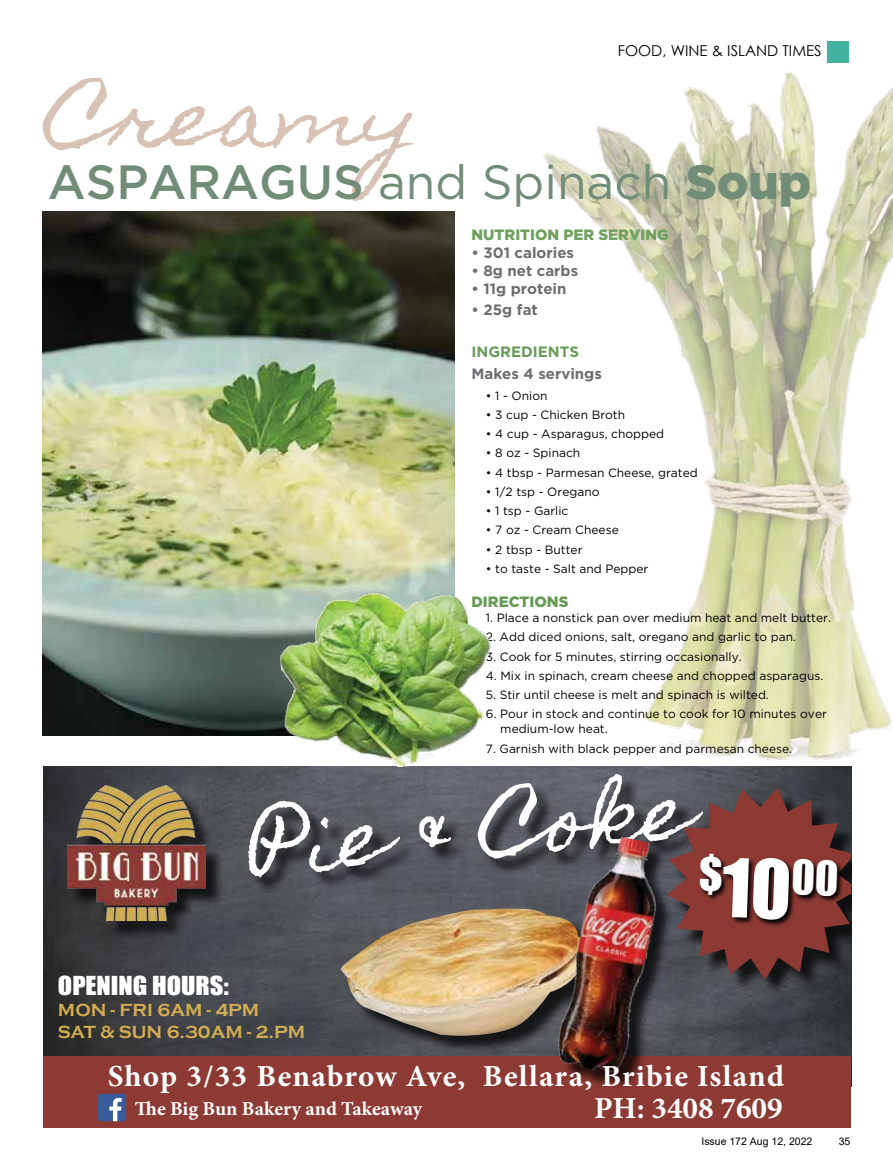
<style>
.page{position:relative;width:893px;height:1170px;background:#fff}
.page>*{position:absolute;margin:0;border:0;box-sizing:border-box;transform-origin:0 0}
.t1{font:75px "Homemade Apple";color:#fff;scale:1.1 1}
.t2{font:75px "Homemade Apple";color:#d7c2b5;scale:1.14 1}
.t3{font:48px "Gotham";color:#718d77}
.t4{font:43.65px "Impact";color:#fff}
.t5{font:700 30.6px "Minion Pro";letter-spacing:.035em;color:#fff}
.t6{font:700 30.6px "Minion Pro";color:#fff}
.t7{font:24px "Impact";color:#fff;scale:1.1 1}
.t8{font:700 19.65px "Minion Pro";color:#fff}
.t9{font:700 18px/21.6px "Copperplate Gothic";color:#d2ad52}
.t10{font:700 15px "Gotham";color:#6d6e71}
.t11{font:15px "Century Gothic";color:#000}
.t12{font:900 15px "Gotham";color:#70a15f}
.t13{font:700 15px "Gotham";color:#679b55}
.t14{font:900 15px "Gotham";color:#679b55}
.t15{font:12px/15px "Gotham";color:#000}
.t16{font:10.5px "Arial";color:#000}
.s1{font-weight:500}
.s2{font-weight:900}
.s3{font-size:75px}
</style>
<div class="page">
<div style="left:828px;top:41px;width:21px;height:21px;background:#43b2a0"></div>
<img style="left:543px;top:72px;width:350px;height:704px">
<img style="left:44px;top:766px;width:807px;height:290px">
<div style="left:70px;top:787px;width:154px;height:152px;background:#000;opacity:.75"></div>
<img style="left:67px;top:785px;width:139px;height:135px">
<div style="left:44px;top:1056px;width:807px;height:71px;background:#8d3a34"></div>
<div style="left:98px;top:1093px;width:28px;height:28px;background:#3a5b99;border-radius:2px"></div>
<svg style="left:109px;top:1097px;width:13px;height:24px"></svg>
<div style="left:251px;top:776px;width:470px;height:119px;background:#000;opacity:.75"></div>
<div style="left:670px;top:791px;width:181px;height:206px;background:#000;opacity:.75"></div>
<svg style="left:667px;top:787px;width:184px;height:192px;background:#643a39"></svg>
<svg style="left:698px;top:852px;width:147px;height:75px;background:#51211e"></svg>
<div style="left:343px;top:910px;width:261px;height:143px;background:#000;opacity:.75"></div>
<img style="left:340px;top:908px;width:209px;height:127px">
<div style="left:562px;top:839px;width:112px;height:251px;background:#000;opacity:.75"></div>
<img style="left:549px;top:831px;width:131px;height:247px">
<img style="left:42px;top:212px;width:412px;height:523px">
<img style="left:281px;top:587px;width:210px;height:179px">
<p class="t11" style="left:618px;top:40px;width:205px">FOOD, WINE &amp; ISLAND TIMES</p>
<h1 class="t2" style="left:48px;top:75px;width:328px">Creamy</h1>
<h2 class="t3" style="left:48px;top:151px;width:765px"><span class="s1">ASPARAGUS</span> and Spinach <span class="s2">Soup</span></h2>
<p class="t12" style="left:471px;top:225px;width:199px">NUTRITION PER SERVING</p>
<p class="t10" style="left:471px;top:243px;width:104px">• 301 calories</p>
<p class="t10" style="left:471px;top:261px;width:108px">• 8g net carbs</p>
<p class="t10" style="left:471px;top:279px;width:96px">• 11g protein</p>
<p class="t10" style="left:471px;top:300px;width:68px">• 25g fat</p>
<p class="t13" style="left:471px;top:342px;width:109px">INGREDIENTS</p>
<p class="t10" style="left:471px;top:363px;width:132px">Makes 4 servings</p>
<p class="t15" style="left:486px;top:387px;width:63px">• 1 - Onion</p>
<p class="t15" style="left:486px;top:407px;width:141px">• 3 cup - Chicken Broth</p>
<p class="t15" style="left:486px;top:426px;width:180px">• 4 cup - Asparagus, chopped</p>
<p class="t15" style="left:486px;top:445px;width:96px">• 8 oz - Spinach</p>
<p class="t15" style="left:486px;top:464px;width:213px">• 4 tbsp - Parmesan Cheese, grated</p>
<p class="t15" style="left:486px;top:484px;width:115px">• 1/2 tsp - Oregano</p>
<p class="t15" style="left:486px;top:503px;width:84px">• 1 tsp - Garlic</p>
<p class="t15" style="left:486px;top:522px;width:134px">• 7 oz - Cream Cheese</p>
<p class="t15" style="left:486px;top:541px;width:98px">• 2 tbsp - Butter</p>
<p class="t15" style="left:486px;top:561px;width:164px">• to taste - Salt and Pepper</p>
<p class="t14" style="left:471px;top:591px;width:98px">DIRECTIONS</p>
<p class="t15" style="left:486px;top:610px;width:347px">1. Place a nonstick pan over medium heat and melt butter.</p>
<p class="t15" style="left:486px;top:629px;width:312px">2. Add diced onions, salt, oregano and garlic to pan.</p>
<p class="t15" style="left:486px;top:648px;width:257px">3. Cook for 5 minutes, stirring occasionally.</p>
<p class="t15" style="left:486px;top:668px;width:339px">4. Mix in spinach, cream cheese and chopped asparagus.</p>
<p class="t15" style="left:486px;top:687px;width:284px">5. Stir until cheese is melt and spinach is wilted.</p>
<p class="t15" style="left:500px;top:706px;width:328px;text-indent:-14px">6. Pour in stock and continue to cook for 10 minutes over medium-low heat.</p>
<p class="t15" style="left:486px;top:740px;width:308px">7. Garnish with black pepper and parmesan cheese.</p>
<h1 class="t1" style="left:248px;top:804px;width:403px;rotate:-5deg">Pie &amp; Coke</h1>
<h3 class="t4" style="left:700px;top:839px;width:141px;rotate:2deg">$<span class="s3">10</span>00</h3>
<h3 class="t7" style="left:58px;top:966px;width:157px">OPENING HOURS:</h3>
<h3 class="t9" style="left:58px;top:999px;width:249px">MON - FRI 6AM - 4PM<br>SAT &amp; SUN 6.30AM - 2.PM</h3>
<h3 class="t5" style="left:108px;top:1054px;width:678px">Shop 3/33 Benabrow Ave, Bellara, Bribie Island</h3>
<h3 class="t8" style="left:135px;top:1094px;width:289px">The Big Bun Bakery and Takeaway</h3>
<h3 class="t6" style="left:594px;top:1086px;width:190px">PH: 3408 7609</h3>
<p class="t16" style="left:701px;top:1134px;width:112px">Issue 172 Aug 12, 2022</p>
<p class="t16" style="left:839px;top:1134px;width:13px">35</p>
</div>
